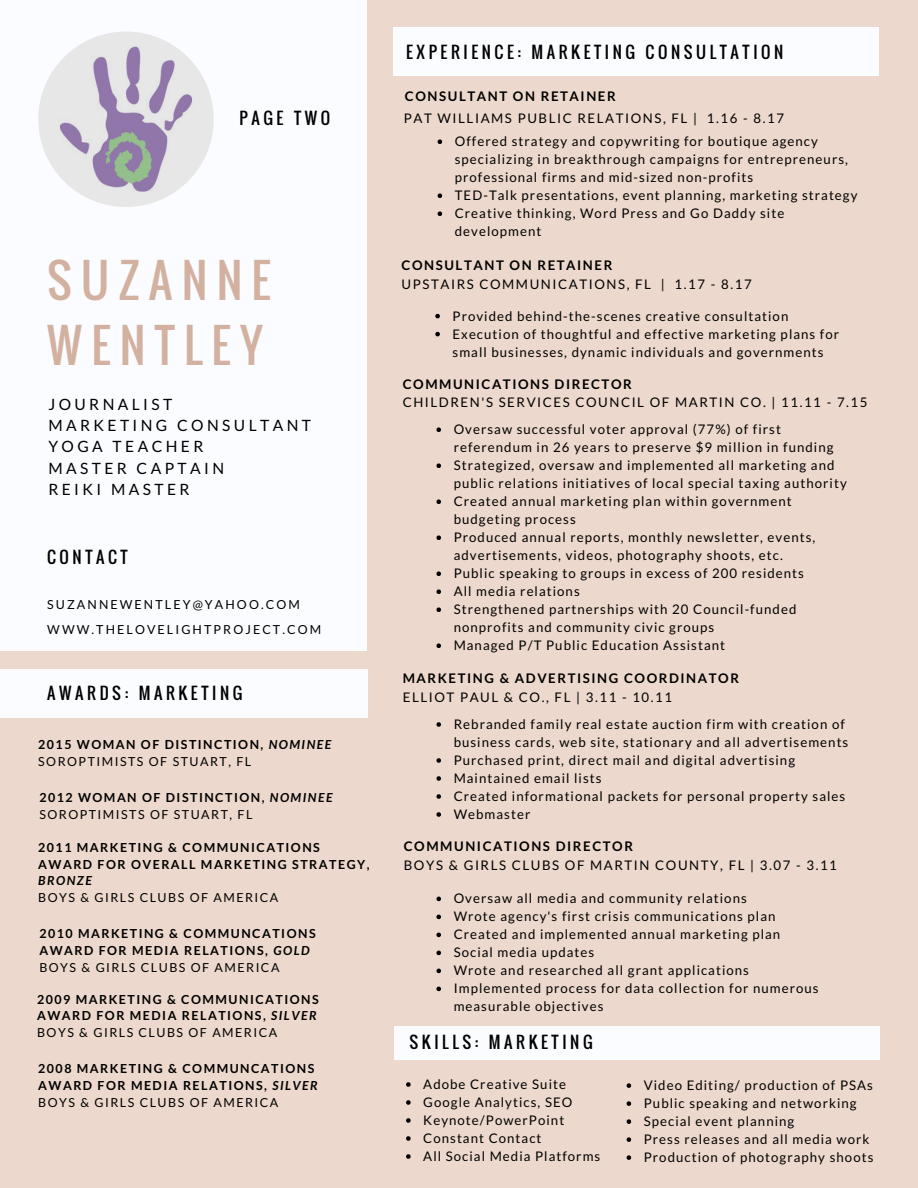
<style>
.page{position:relative;width:918px;height:1188px;background:#ecd8cc}
.page>*{position:absolute;margin:0;border:0;box-sizing:border-box;transform-origin:0 0}
.t1{font:45.9px/64.2px "Oswald";letter-spacing:.2em;color:#d3b1a1}
.t2{font:16.35px "Oswald";letter-spacing:.22em;color:#000}
.t3{font:15.6px/21.3px "Lato";letter-spacing:.22em;color:#000}
.t4{font:13.2px/18px "Lato";letter-spacing:.08em;color:#000}
.t5{font:700 13.2px "Lato";letter-spacing:.12em;color:#000}
.t6{font:13.2px "Lato";letter-spacing:.12em;color:#000}
.t7{font:700 12.45px/16.8px "Lato";letter-spacing:.12em;color:#000}
.t8{font:12.45px/24.8px "Lato";letter-spacing:.17em;color:#000}
.t9{font:12.45px "Lato";letter-spacing:.12em;color:#000}
.t10{font:italic 700 12.45px "Lato";letter-spacing:.12em;color:#000}
.s1{font-style:italic}
.s2{font-weight:400}
</style>
<div class="page">
<div style="left:0;top:669px;width:368px;height:49px;background:#fbfcff"></div>
<div style="left:0;top:0;width:367px;height:651px;background:#fbfcff"></div>
<div style="left:393px;top:27px;width:486px;height:48px;background:#fbfcff"></div>
<svg style="left:438px;top:140px;width:4px;height:4px"></svg>
<svg style="left:438px;top:194px;width:4px;height:4px"></svg>
<svg style="left:438px;top:212px;width:4px;height:4px"></svg>
<svg style="left:435px;top:314px;width:5px;height:4px"></svg>
<svg style="left:435px;top:332px;width:5px;height:4px"></svg>
<img style="left:38px;top:32px;width:176px;height:175px;border-radius:50%">
<svg style="left:436px;top:428px;width:5px;height:4px"></svg>
<svg style="left:436px;top:464px;width:5px;height:4px"></svg>
<svg style="left:436px;top:500px;width:5px;height:4px"></svg>
<svg style="left:436px;top:536px;width:5px;height:4px"></svg>
<svg style="left:436px;top:572px;width:5px;height:4px"></svg>
<svg style="left:436px;top:590px;width:5px;height:4px"></svg>
<svg style="left:436px;top:608px;width:5px;height:4px"></svg>
<svg style="left:436px;top:644px;width:5px;height:4px"></svg>
<div style="left:394px;top:1026px;width:486px;height:34px;background:#fbfcff"></div>
<svg style="left:406px;top:1082px;width:5px;height:5px"></svg>
<svg style="left:406px;top:1100px;width:5px;height:5px"></svg>
<svg style="left:406px;top:1118px;width:5px;height:5px"></svg>
<svg style="left:406px;top:1136px;width:5px;height:5px"></svg>
<svg style="left:406px;top:1154px;width:5px;height:5px"></svg>
<svg style="left:627px;top:1083px;width:4px;height:5px"></svg>
<svg style="left:627px;top:1101px;width:4px;height:5px"></svg>
<svg style="left:627px;top:1119px;width:4px;height:5px"></svg>
<svg style="left:627px;top:1137px;width:4px;height:5px"></svg>
<svg style="left:627px;top:1155px;width:4px;height:5px"></svg>
<svg style="left:436px;top:722px;width:5px;height:5px"></svg>
<svg style="left:436px;top:758px;width:5px;height:5px"></svg>
<svg style="left:436px;top:776px;width:5px;height:5px"></svg>
<svg style="left:436px;top:794px;width:5px;height:5px"></svg>
<svg style="left:436px;top:812px;width:5px;height:5px"></svg>
<svg style="left:436px;top:897px;width:5px;height:4px"></svg>
<svg style="left:436px;top:915px;width:5px;height:4px"></svg>
<svg style="left:436px;top:933px;width:5px;height:4px"></svg>
<svg style="left:436px;top:951px;width:5px;height:4px"></svg>
<svg style="left:436px;top:969px;width:5px;height:4px"></svg>
<svg style="left:436px;top:987px;width:5px;height:4px"></svg>
<p class="t2" style="left:240px;top:105px;width:92px">PAGE TWO</p>
<h1 class="t1" style="left:47px;top:248px;width:225px">SUZANNE<br>WENTLEY</h1>
<p class="t3" style="left:48px;top:393px;width:264px">JOURNALIST<br>MARKETING CONSULTANT<br>YOGA TEACHER<br>MASTER CAPTAIN<br>REIKI MASTER</p>
<p class="t2" style="left:47px;top:544px;width:82px">CONTACT</p>
<p class="t8" style="left:47px;top:592px;width:275px">SUZANNEWENTLEY@YAHOO.COM<br>WWW.THELOVELIGHTPROJECT.COM</p>
<p class="t2" style="left:47px;top:680px;width:197px">AWARDS: MARKETING</p>
<p class="t7" style="left:38px;top:736px;width:295px">2015 WOMAN OF DISTINCTION, <span class="s1">NOMINEE<br></span><span class="s2">SOROPTIMISTS OF STUART, FL</span></p>
<p class="t7" style="left:39px;top:789px;width:295px">2012 WOMAN OF DISTINCTION, <span class="s1">NOMINEE<br></span><span class="s2">SOROPTIMISTS OF STUART, FL</span></p>
<p class="t7" style="left:38px;top:838px;width:333px">2011 MARKETING &amp; COMMUNICATIONS<br>AWARD FOR OVERALL MARKETING STRATEGY,</p>
<p class="t10" style="left:38px;top:873px;width:55px">BRONZE</p>
<p class="t9" style="left:38px;top:890px;width:242px">BOYS &amp; GIRLS CLUBS OF AMERICA</p>
<p class="t7" style="left:39px;top:925px;width:278px">2010 MARKETING &amp; COMMUNCATIONS<br>AWARD FOR MEDIA RELATIONS, <span class="s1">GOLD<br></span><span class="s2">BOYS &amp; GIRLS CLUBS OF AMERICA</span></p>
<p class="t7" style="left:37px;top:990px;width:283px">2009 MARKETING &amp; COMMUNICATIONS<br>AWARD FOR MEDIA RELATIONS, <span class="s1">SILVER<br></span><span class="s2">BOYS &amp; GIRLS CLUBS OF AMERICA</span></p>
<p class="t7" style="left:38px;top:1060px;width:281px">2008 MARKETING &amp; COMMUNCATIONS<br>AWARD FOR MEDIA RELATIONS, <span class="s1">SILVER<br></span><span class="s2">BOYS &amp; GIRLS CLUBS OF AMERICA</span></p>
<p class="t2" style="left:406px;top:39px;width:379px">EXPERIENCE: MARKETING CONSULTATION</p>
<p class="t5" style="left:405px;top:88px;width:212px">CONSULTANT ON RETAINER</p>
<p class="t6" style="left:404px;top:110px;width:382px">PAT WILLIAMS PUBLIC RELATIONS, FL | 1.16 - 8.17</p>
<p class="t4" style="left:455px;top:132px;width:404px">Offered strategy and copywriting for boutique agency specializing in breakthrough campaigns for entrepreneurs, professional firms and mid-sized non-profits<br>TED-Talk presentations, event planning, marketing strategy Creative thinking, Word Press and Go Daddy site development</p>
<p class="t5" style="left:402px;top:257px;width:212px">CONSULTANT ON RETAINER</p>
<p class="t6" style="left:402px;top:276px;width:352px">UPSTAIRS COMMUNICATIONS, FL | 1.17 - 8.17</p>
<p class="t4" style="left:453px;top:307px;width:388px">Provided behind-the-scenes creative consultation<br>Execution of thoughtful and effective marketing plans for small businesses, dynamic individuals and governments</p>
<p class="t5" style="left:403px;top:376px;width:231px">COMMUNICATIONS DIRECTOR</p>
<p class="t4" style="left:454px;top:389px;width:415px;line-height:27px;text-indent:-51px">CHILDREN'S SERVICES COUNCIL OF MARTIN CO. | 11.11 - 7.15<br>Oversaw successful voter approval (77%) of first</p>
<p class="t4" style="left:454px;top:438px;width:395px">referendum in 26 years to preserve $9 million in funding Strategized, oversaw and implemented all marketing and public relations initiatives of local special taxing authority Created annual marketing plan within government budgeting process<br>Produced annual reports, monthly newsletter, events, advertisements, videos, photography shoots, etc.<br>Public speaking to groups in excess of 200 residents<br>All media relations<br>Strengthened partnerships with 20 Council-funded nonprofits and community civic groups<br>Managed P/T Public Education Assistant</p>
<p class="t5" style="left:403px;top:670px;width:338px">MARKETING &amp; ADVERTISING COORDINATOR</p>
<p class="t4" style="left:454px;top:683px;width:393px;line-height:27px;text-indent:-51px">ELLIOT PAUL &amp; CO., FL | 3.11 - 10.11<br>Rebranded family real estate auction firm with creation of</p>
<p class="t4" style="left:454px;top:733px;width:396px">business cards, web site, stationary and all advertisements Purchased print, direct mail and digital advertising Maintained email lists<br>Created informational packets for personal property sales Webmaster</p>
<p class="t5" style="left:404px;top:837px;width:231px">COMMUNICATIONS DIRECTOR</p>
<p class="t6" style="left:404px;top:857px;width:435px">BOYS &amp; GIRLS CLUBS OF MARTIN COUNTY, FL | 3.07 - 3.11</p>
<p class="t4" style="left:454px;top:889px;width:366px">Oversaw all media and community relations<br>Wrote agency's first crisis communications plan Created and implemented annual marketing plan Social media updates<br>Wrote and researched all grant applications Implemented process for data collection for numerous measurable objectives</p>
<p class="t2" style="left:409px;top:1029px;width:185px">SKILLS: MARKETING</p>
<p class="t4" style="left:423px;top:1075px;width:179px">Adobe Creative Suite<br>Google Analytics, SEO<br>Keynote/PowerPoint<br>Constant Contact<br>All Social Media Platforms</p>
<p class="t4" style="left:644px;top:1076px;width:231px">Video Editing/ production of PSAs<br>Public speaking and networking<br>Special event planning<br>Press releases and all media work<br>Production of photography shoots</p>
</div>
